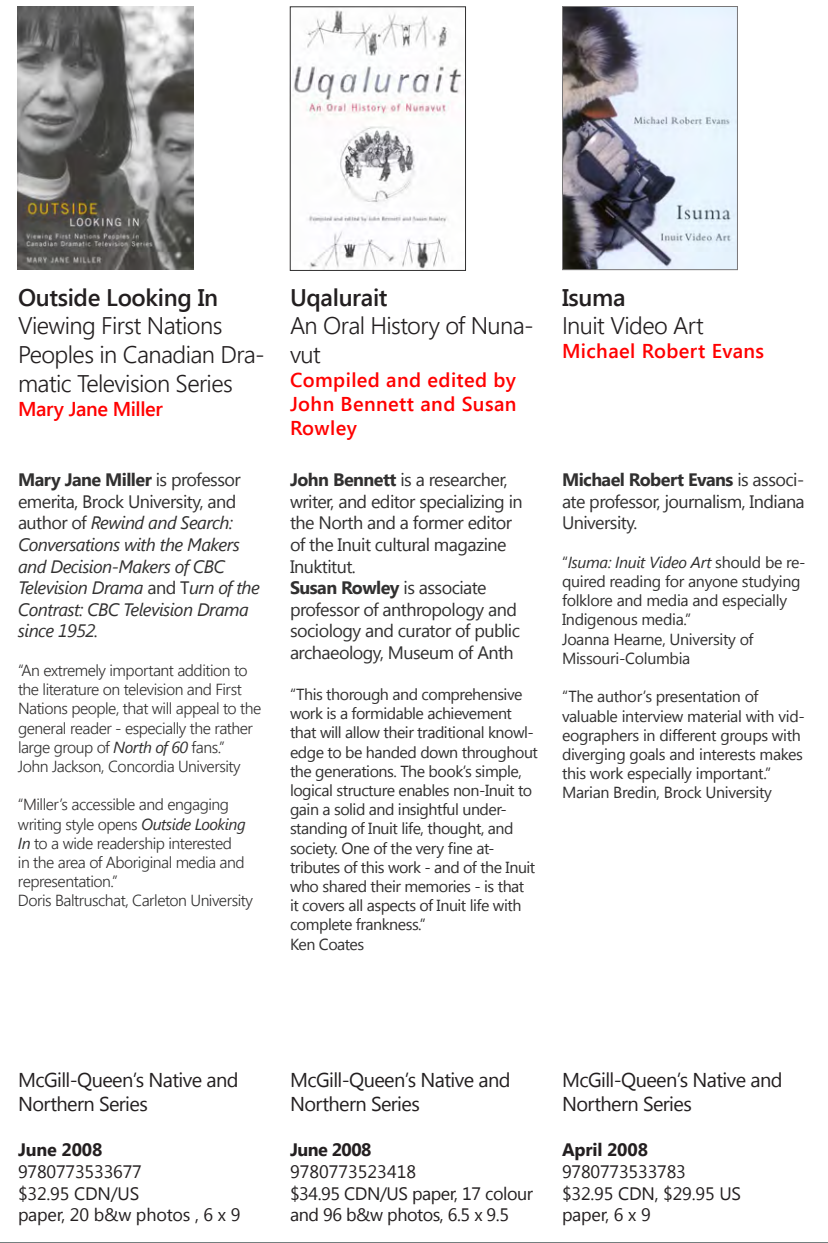
<style>
.page{position:relative;width:828px;height:1243px;background:#fff}
.page>*{position:absolute;margin:0;border:0;box-sizing:border-box;transform-origin:0 0}
.t1{font:300 24px/28.8px "Segoe UI";letter-spacing:-.025em;color:#231f20}
.t2{font:600 24px "Segoe UI";letter-spacing:-.015em;color:#231f20}
.t3{font:20px/24px "Segoe UI";letter-spacing:-.03em;color:#231f20}
.t4{font:600 20px/24px "Segoe UI";letter-spacing:.02em;color:#f00;text-align:justify}
.t5{font:600 20px "Segoe UI";letter-spacing:-.02em;color:#f00}
.t6{font:18px/21.6px "Segoe UI";letter-spacing:-.03em;color:#313030}
.t7{font:italic 18px/21.6px "Segoe UI";letter-spacing:-.03em;color:#313030}
.t8{font:18px/21.6px "Segoe UI";letter-spacing:-.01em;color:#231f20}
.t9{font:700 18px "Segoe UI";letter-spacing:-.01em;color:#231f20}
.t10{font:700 18px "Segoe UI";letter-spacing:-.03em;color:#231f20}
.t11{font:16px/19.2px "Segoe UI";letter-spacing:-.03em;color:#313030}
.t12{font:300 16px/19.2px "Segoe UI";letter-spacing:-.03em;color:#313030}
.s1{font-weight:700;font-style:normal}
.s2{font-style:normal}
.s3{font-weight:400;font-style:italic}
.s4{font-weight:700}
.s5{font-style:italic}
</style>
<div class="page">
<img style="left:293px;top:10px;width:169px;height:259px">
<div style="left:290px;top:7px;width:176px;height:264px;border:1px solid #313030"></div>
<img style="left:564px;top:8px;width:172px;height:260px">
<div style="left:562px;top:6px;width:176px;height:264px;border:1px solid #787677"></div>
<img style="left:18px;top:6px;width:175px;height:264px">
<p class="t2" style="left:18px;top:280px;width:202px">Outside Looking In</p>
<p class="t1" style="left:18px;top:310px;width:248px">Viewing First Nations<br>Peoples in Canadian Dra&shy;matic Television Series</p>
<p class="t5" style="left:18px;top:395px;width:146px">Mary Jane Miller</p>
<p class="t7" style="left:18px;top:468px;width:243px"><span class="s1">Mary Jane Miller</span> <span class="s2">is professor emerita, Brock University, and author of</span> Rewind and Search:<br>Conversations with the Makers and Decision-Makers of CBC<br>Television Drama <span class="s2">and T</span>urn of the<br>Contrast: CBC Television Drama since 1952.</p>
<p class="t12" style="left:18px;top:660px;width:245px">“An extremely important addition to the literature on television and First Nations people, that will appeal to the general reader - especially the rather large group of <span class="s3">North of 60</span> fans.”</p>
<p class="t12" style="left:18px;top:756px;width:224px">John Jackson, Concordia University</p>
<p class="t12" style="left:18px;top:794px;width:229px">“Miller’s accessible and engaging writing style opens <span class="s3">Outside Looking<br>In</span> to a wide readership interested in the area of Aboriginal media and representation.”</p>
<p class="t12" style="left:18px;top:890px;width:237px">Doris Baltruschat, Carleton University</p>
<p class="t2" style="left:290px;top:280px;width:99px">Uqalurait</p>
<p class="t1" style="left:290px;top:310px;width:245px">An Oral History of Nuna&shy;vut</p>
<p class="t4" style="left:290px;top:367px;width:228px">Compiled and edited by John Bennett and Susan Rowley</p>
<p class="t6" style="left:290px;top:468px;width:234px"><span class="s4">John Bennett</span> is a researcher, writer, and editor specializing in the North and a former editor of the Inuit cultural magazine<br>Inuktitut.</p>
<p class="t6" style="left:290px;top:576px;width:232px"><span class="s4">Susan Rowley</span> is associate professor of anthropology and sociology and curator of public archaeology, Museum of Anth</p>
<p class="t11" style="left:290px;top:684px;width:250px">“This thorough and comprehensive work is a formidable achievement that will allow their traditional knowl&shy;edge to be handed down throughout the generations. The book’s simple, logical structure enables non-Inuit to gain a solid and insightful under&shy;standing of Inuit life, thought, and society. One of the very fine at&shy;tributes of this work - and of the Inuit who shared their memories - is that<br>it covers all aspects of Inuit life with complete frankness.”</p>
<p class="t11" style="left:290px;top:933px;width:76px">Ken Coates</p>
<p class="t2" style="left:562px;top:280px;width:65px">Isuma</p>
<p class="t1" style="left:562px;top:310px;width:143px">Inuit Video Art</p>
<p class="t4" style="left:562px;top:338px;width:204px">Michael Robert Evans</p>
<p class="t6" style="left:562px;top:468px;width:244px;text-align:justify"><span class="s4">Michael Robert Evans</span> is associ&shy;ate professor, journalism, Indiana University.</p>
<p class="t11" style="left:562px;top:552px;width:245px">“<span class="s5">Isuma: Inuit Video Art</span> should be re&shy;quired reading for anyone studying folklore and media and especially<br>Indigenous media.”</p>
<p class="t11" style="left:562px;top:628px;width:193px">Joanna Hearne, University of<br>Missouri-Columbia</p>
<p class="t11" style="left:562px;top:686px;width:244px">“The author’s presentation of valuable interview material with vid&shy;eographers in different groups with diverging goals and interests makes this work especially important.”</p>
<p class="t11" style="left:562px;top:782px;width:211px">Marian Bredin, Brock University</p>
<p class="t3" style="left:18px;top:1066px;width:222px">McGill-Queen’s Native and<br>Northern Series</p>
<p class="t9" style="left:18px;top:1137px;width:86px">June 2008</p>
<p class="t8" style="left:18px;top:1159px;width:125px">9780773533677</p>
<p class="t8" style="left:18px;top:1181px;width:123px">$32.95 CDN/US</p>
<p class="t8" style="left:18px;top:1203px;width:224px">paper, 20 b&amp;w photos , 6 x 9</p>
<p class="t3" style="left:290px;top:1066px;width:222px">McGill-Queen’s Native and<br>Northern Series</p>
<p class="t10" style="left:290px;top:1137px;width:83px">June 2008</p>
<p class="t8" style="left:290px;top:1159px;width:128px">9780773523418</p>
<p class="t8" style="left:290px;top:1181px;width:245px">$34.95 CDN/US paper, 17 colour and 96 b&amp;w photos, 6.5 x 9.5</p>
<p class="t3" style="left:562px;top:1066px;width:222px">McGill-Queen’s Native and<br>Northern Series</p>
<p class="t9" style="left:562px;top:1137px;width:88px">April 2008</p>
<p class="t8" style="left:562px;top:1159px;width:125px">9780773533783</p>
<p class="t8" style="left:562px;top:1181px;width:181px">$32.95 CDN, $29.95 US paper, 6 x 9</p>
</div>
